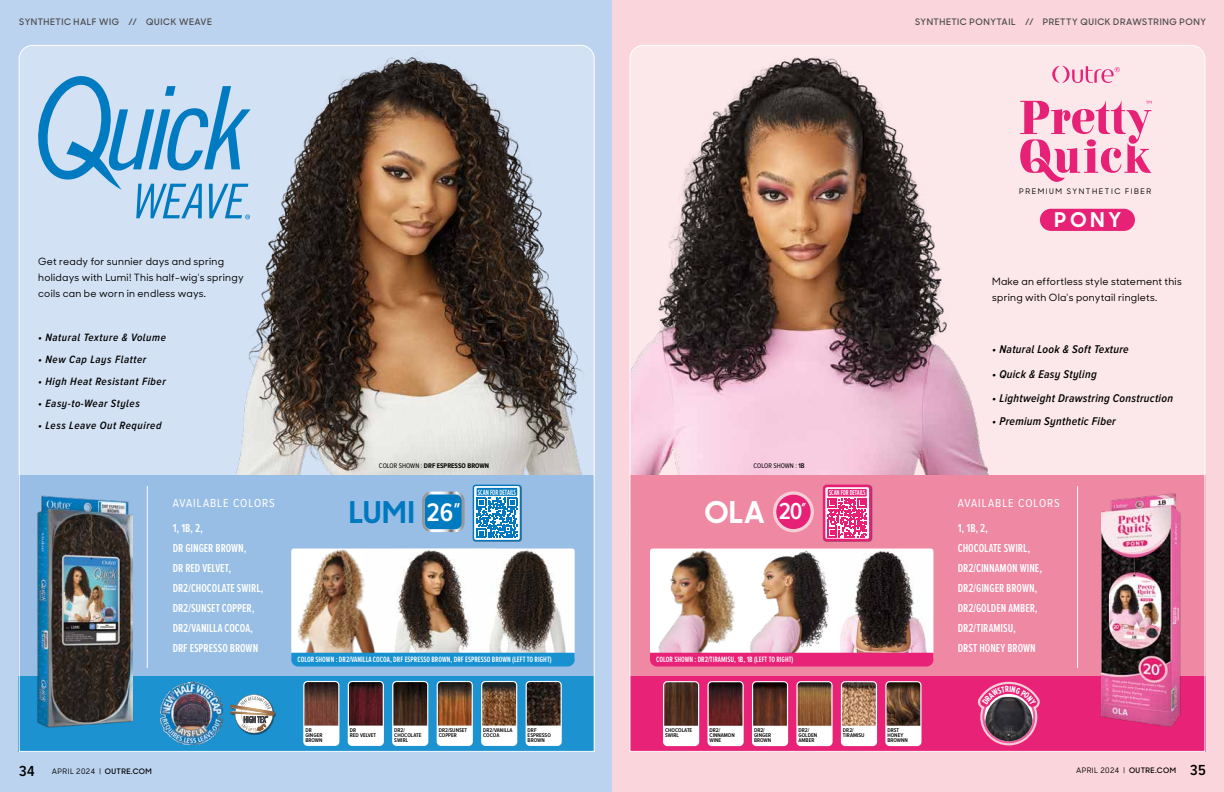
<style>
.page{position:relative;width:1224px;height:792px;background:#fff}
.page>*{position:absolute;margin:0;border:0;box-sizing:border-box;transform-origin:0 0}
.t1{font:700 30px "Sharp Sans No 1";color:#fff}
.t2{font:700 30px "Sharp Sans No 1";color:#0078bf}
.t3{font:600 26.3px "Proxima Nova Cond";color:#fff}
.t4{font:700 20.3px "Sharp Sans No 1";color:#fff}
.t5{font:600 12px/20px "Proxima Nova Ex Cn";color:#fff}
.t6{font:12px "Proxima Nova A Cond";letter-spacing:.075em;color:#fff}
.t7{font:italic 600 11.6px "Proxima Nova A Cond";letter-spacing:.025em;color:#000}
.t8{font:italic 600 11px "Proxima Nova A Cond";letter-spacing:.05em;color:#000}
.t9{font:500 10px/16px "Sharp Sans No 1";letter-spacing:.025em;color:#000}
.t10{font:600 9px "Sharp Sans No 1";letter-spacing:.06em;color:#4d4d4f}
.t11{font:600 8px "Proxima Nova A Ex Cn";color:#fff}
.t12{font:500 7.6px "Sharp Sans No 1";letter-spacing:.05em;color:#000}
.t13{font:500 7.6px "Sharp Sans No 1";letter-spacing:.205em;color:#000}
.t14{font:500 7.5px "Gotham Condensed";letter-spacing:-.005em;color:#fff}
.t15{font:500 7.2px "Gotham Condensed";letter-spacing:-.005em;color:#fff}
.t16{font:700 7px "Proxima Nova A Cond";color:#000}
.t17{font:7px "Proxima Nova Cond";color:#000}
.t18{font:600 5.6px/5.2px "Proxima Nova A Cond";color:#000}
.s1{font-weight:400}
.s2{font-family:"Proxima Nova A Cond";font-weight:600}
.s3{font-family:"Frutiger";font-weight:400;font-stretch:condensed;font-size:18.5px}
.s4{font-family:"Proxima Nova A Cond";font-weight:600;font-size:24px}
.s5{font-family:"Proxima Nova A Cond";font-weight:600;font-size:23px}
.s6{font-family:"Proxima Nova A Cond";font-weight:600;font-size:15.1px}
.s7{font-family:"Proxima Nova A Cond";font-weight:600;font-size:8.3px}
.s8{font-weight:600}
</style>
<div class="page">
<div style="left:0;top:0;width:612px;height:792px;background:#bbd3ee"></div>
<img style="left:18px;top:44px;width:577px;height:708px">
<div style="left:473px;top:485px;width:49px;height:57px;background:#4b6c87"></div>
<svg style="left:473px;top:485px;width:48px;height:56px"></svg>
<svg style="left:474px;top:486px;width:46px;height:54px"></svg>
<div style="left:477px;top:488px;width:40px;height:8px;background:#0078bf"></div>
<svg style="left:477px;top:497px;width:40px;height:41px;background:#4ca0d2"></svg>
<svg style="left:422px;top:492px;width:43px;height:40px;background:#308ac0"></svg>
<svg style="left:348px;top:681px;width:36px;height:65px"></svg>
<svg style="left:349px;top:726px;width:34px;height:19px"></svg>
<img style="left:349px;top:682px;width:34px;height:44px">
<svg style="left:303px;top:681px;width:36px;height:65px"></svg>
<svg style="left:304px;top:726px;width:34px;height:19px"></svg>
<img style="left:304px;top:682px;width:34px;height:44px">
<svg style="left:392px;top:681px;width:36px;height:65px"></svg>
<svg style="left:393px;top:726px;width:34px;height:19px"></svg>
<img style="left:393px;top:682px;width:34px;height:44px">
<svg style="left:437px;top:681px;width:36px;height:65px"></svg>
<svg style="left:438px;top:726px;width:34px;height:19px"></svg>
<img style="left:438px;top:682px;width:34px;height:44px">
<svg style="left:481px;top:681px;width:36px;height:65px"></svg>
<svg style="left:482px;top:726px;width:34px;height:19px"></svg>
<img style="left:482px;top:682px;width:34px;height:44px">
<div style="left:526px;top:681px;width:36px;height:65px;background:#fff;border-radius:4px"></div>
<img style="left:527px;top:682px;width:34px;height:44px">
<div style="left:612px;top:0;width:612px;height:792px;background:#fad5db"></div>
<svg style="left:629px;top:45px;width:577px;height:707px;background:#d3a0ad"></svg>
<svg style="left:1052px;top:66px;width:68px;height:17px"></svg>
<div style="left:1040px;top:209px;width:95px;height:22px;background:#e72276;border-radius:11px"></div>
<svg style="left:1020px;top:101px;width:131px;height:81px;background:#f4a2c2"></svg>
<img style="left:747px;top:549px;width:93px;height:104px">
<img style="left:840px;top:549px;width:90px;height:104px">
<img style="left:650px;top:549px;width:97px;height:104px">
<svg style="left:650px;top:653px;width:283px;height:14px;background:#e82577"></svg>
<img style="left:1102px;top:493px;width:82px;height:236px">
<hr style="left:1077px;top:486px;width:1px;height:182px;background:#fff">
<svg style="left:773px;top:491px;width:41px;height:41px"></svg>
<div style="left:776px;top:495px;width:35px;height:34px;background:#e72276;border-radius:50%"></div>
<div style="left:823px;top:485px;width:49px;height:57px;background:#000;opacity:.5"></div>
<div style="left:823px;top:485px;width:49px;height:56px;background:#e72076;border-radius:4px"></div>
<svg style="left:825px;top:487px;width:44px;height:52px"></svg>
<div style="left:828px;top:489px;width:39px;height:8px;background:#e72076"></div>
<svg style="left:828px;top:498px;width:39px;height:39px"></svg>
<svg style="left:708px;top:681px;width:36px;height:65px"></svg>
<svg style="left:709px;top:726px;width:33px;height:19px"></svg>
<img style="left:709px;top:682px;width:33px;height:44px">
<svg style="left:663px;top:681px;width:36px;height:65px"></svg>
<svg style="left:664px;top:726px;width:34px;height:19px"></svg>
<img style="left:664px;top:682px;width:34px;height:44px">
<svg style="left:752px;top:681px;width:36px;height:65px"></svg>
<svg style="left:753px;top:726px;width:34px;height:19px"></svg>
<img style="left:753px;top:682px;width:34px;height:44px">
<svg style="left:796px;top:681px;width:37px;height:65px"></svg>
<svg style="left:798px;top:726px;width:33px;height:19px"></svg>
<img style="left:798px;top:682px;width:33px;height:44px">
<svg style="left:841px;top:681px;width:36px;height:65px"></svg>
<svg style="left:842px;top:726px;width:34px;height:19px"></svg>
<img style="left:842px;top:682px;width:34px;height:44px">
<div style="left:885px;top:681px;width:37px;height:65px;background:#fff;border-radius:4px"></div>
<img style="left:887px;top:682px;width:33px;height:44px">
<svg style="left:978px;top:682px;width:62px;height:63px;background:#a0486e"></svg>
<p class="t10" style="left:19px;top:15px;width:194px">SYNTHETIC HALF WIG // QUICK WEAVE</p>
<p class="t10" style="left:915px;top:15px;width:292px">SYNTHETIC PONYTAIL // PRETTY QUICK DRAWSTRING PONY</p>
<p class="t13" style="left:1019px;top:186px;width:134px">PREMIUM SYNTHETIC FIBER</p>
<h3 class="t4" style="left:1055px;top:203px;width:68px">PONY</h3>
<p class="t9" style="left:38px;top:253px;width:207px">Get ready for sunnier days and spring holidays with Lumi! This half-wig's springy coils can be worn in endless ways.</p>
<p class="t8" style="left:38px;top:332px;width:129px">• Natural Texture &amp; Volume</p>
<p class="t8" style="left:38px;top:354px;width:110px">• New Cap Lays Flatter</p>
<p class="t8" style="left:38px;top:376px;width:129px">• High Heat Resistant Fiber</p>
<p class="t8" style="left:38px;top:398px;width:103px">• Easy-to-Wear Styles</p>
<p class="t8" style="left:38px;top:420px;width:125px">• Less Leave Out Required</p>
<p class="t9" style="left:992px;top:273px;width:191px">Make an effortless style statement this spring with Ola's ponytail ringlets.</p>
<p class="t7" style="left:992px;top:343px;width:138px">• Natural Look &amp; Soft Texture</p>
<p class="t7" style="left:992px;top:367px;width:106px">• Quick &amp; Easy Styling</p>
<p class="t7" style="left:992px;top:392px;width:182px">• Lightweight Drawstring Construction</p>
<p class="t7" style="left:992px;top:415px;width:125px">• Premium Synthetic Fiber</p>
<p class="t16" style="left:379px;top:462px;width:112px"><span class="s1">COLOR SHOWN :</span> DRF ESPRESSO BROWN</p>
<p class="t17" style="left:754px;top:462px;width:53px">COLOR SHOWN : <span class="s2">1B</span></p>
<p class="t14" style="left:478px;top:488px;width:40px">SCAN FOR DETAILS</p>
<p class="t15" style="left:829px;top:489px;width:38px">SCAN FOR DETAILS</p>
<p class="t6" style="left:173px;top:497px;width:104px">AVAILABLE COLORS</p>
<p class="t5" style="left:173px;top:518px;width:92px">1, 1B, 2,<br>DR GINGER BROWN,<br>DR RED VELVET,<br>DR2/CHOCOLATE SWIRL,<br>DR2/SUNSET COPPER,<br>DR2/VANILLA COCOA,<br>DRF ESPRESSO BROWN</p>
<h1 class="t2" style="left:349px;top:487px;width:67px">LUMI</h1>
<h2 class="t3" style="left:427px;top:498px;width:36px">26<span class="s3">’’</span></h2>
<h1 class="t1" style="left:705px;top:487px;width:103px">OLA <span class="s4">20</span><span class="s5">´´</span></h1>
<p class="t6" style="left:958px;top:497px;width:104px">AVAILABLE COLORS</p>
<p class="t5" style="left:958px;top:518px;width:86px">1, 1B, 2,<br>CHOCOLATE SWIRL,<br>DR2/CINNAMON WINE,<br>DR2/GINGER BROWN,<br>DR2/GOLDEN AMBER,<br>DR2/TIRAMISU,<br>DRST HONEY BROWN</p>
<p class="t11" style="left:298px;top:655px;width:256px">COLOR SHOWN : DR2/VANILLA COCOA, DRF ESPRESSO BROWN, DRF ESPRESSO BROWN (LEFT TO RIGHT)</p>
<p class="t11" style="left:656px;top:655px;width:139px">COLOR SHOWN : DR2/TIRAMISU, 1B, 1B (LEFT TO RIGHT)</p>
<p class="t18" style="left:305px;top:727px;width:19px">DR<br>GINGER<br>BROWN</p>
<p class="t18" style="left:394px;top:727px;width:29px">DR2/<br>CHOCOLATE<br>SWIRL</p>
<p class="t18" style="left:439px;top:727px;width:30px">DR2/SUNSET<br>COPPER</p>
<p class="t18" style="left:483px;top:727px;width:31px">DR2/VANILLA<br>COCOA</p>
<p class="t18" style="left:528px;top:727px;width:25px">DRF<br>ESPRESSO<br>BROWN</p>
<p class="t18" style="left:350px;top:727px;width:28px">DR<br>RED VELVET</p>
<p class="t18" style="left:665px;top:727px;width:29px">CHOCOLATE<br>SWIRL</p>
<p class="t18" style="left:754px;top:727px;width:19px">DR2/<br>GINGER<br>BROWN</p>
<p class="t18" style="left:798px;top:727px;width:20px">DR2/<br>GOLDEN<br>AMBER</p>
<p class="t18" style="left:843px;top:727px;width:23px">DR2/<br>TIRAMISU</p>
<p class="t18" style="left:887px;top:727px;width:22px">DRST<br>HONEY<br>BROWNN</p>
<p class="t18" style="left:710px;top:727px;width:27px">DR2/<br>CINNAMON<br>WINE</p>
<p class="t12" style="left:19px;top:766px;width:134px"><span class="s6">34</span> APRIL 2024 <span class="s7">|</span> <span class="s8">OUTRE.COM</span></p>
<p class="t12" style="left:1076px;top:765px;width:131px">APRIL 2024 <span class="s7">|</span> <span class="s8">OUTRE.COM</span> <span class="s6">35</span></p>
</div>
